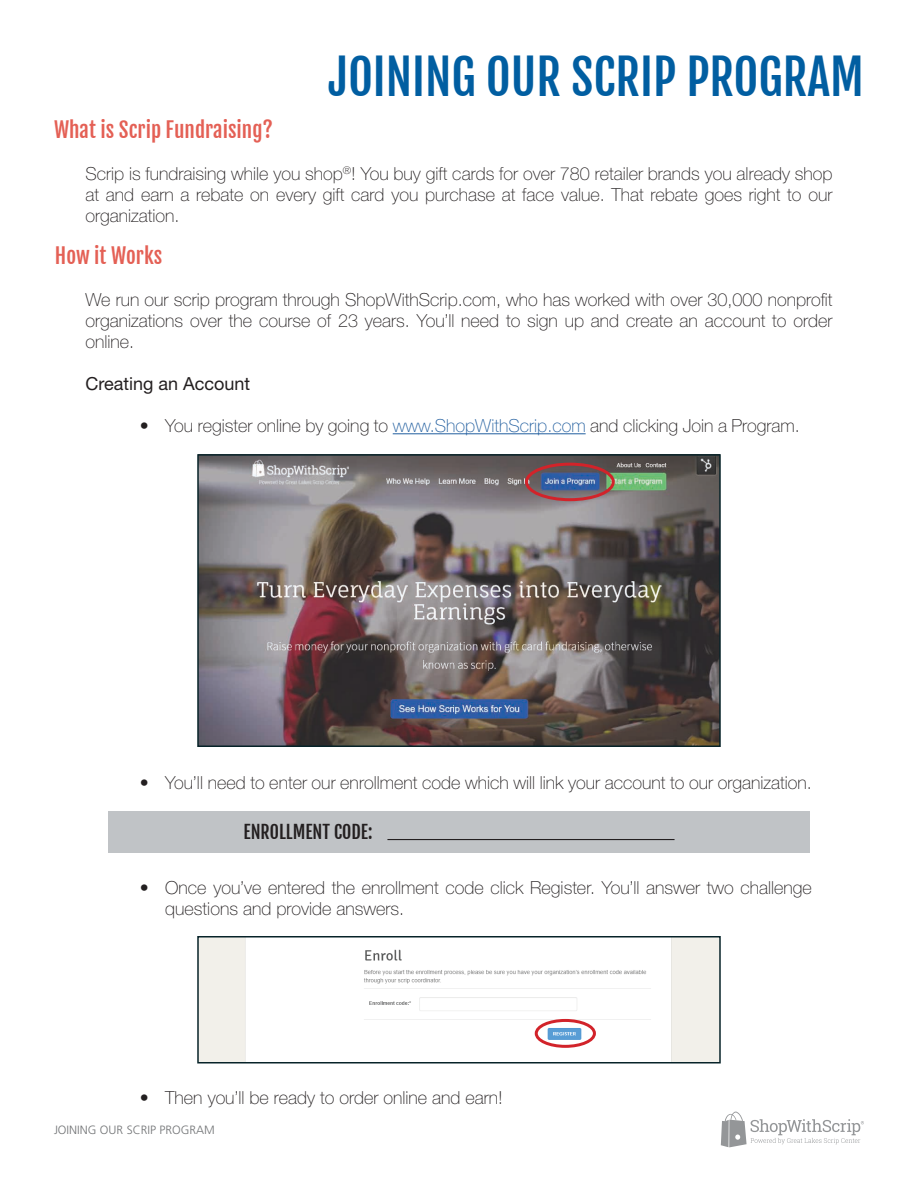
<style>
.page{position:relative;width:918px;height:1188px;background:#fff}
.page>*{position:absolute;margin:0;border:0;box-sizing:border-box;transform-origin:0 0}
.t1{font:48px "Fjalla One";color:#015ea1}
.t2{font:21px "Fjalla One";color:#e46055}
.t3{font:100 18px/21px "Helvetica Neue LT Std";color:#231f20;text-align:justify}
.t4{font:18px "Helvetica Neue LT Std";color:#231f20}
.t5{font:18px "Fjalla One";color:#231f20}
.t6{font:300 12px "Frutiger LT Std";color:#717375}
.s1{color:#215e9f}
</style>
<div class="page">
<hr style="left:393px;top:433px;width:193px;height:1px;background:#215e9f">
<div style="left:108px;top:811px;width:702px;height:42px;background:#c0c3c6"></div>
<hr style="left:387px;top:839px;width:288px;height:1px;background:#231f20">
<img style="left:200px;top:939px;width:518px;height:122px">
<div style="left:535px;top:1019px;width:61px;height:29px;border:3px solid #d2232a;border-radius:50%"></div>
<div style="left:197px;top:936px;width:524px;height:128px;border:2px solid #072329"></div>
<img style="left:200px;top:457px;width:518px;height:287px">
<div style="left:197px;top:454px;width:524px;height:293px;border:2px solid #072329"></div>
<div style="left:525px;top:463px;width:90px;height:38px;border:3px solid #d2232a;border-radius:50%"></div>
<svg style="left:721px;top:1111px;width:143px;height:36px"></svg>
<h1 class="t1" style="left:328px;top:48px;width:537px">JOINING OUR SCRIP PROGRAM</h1>
<p class="t2" style="left:54px;top:117px;width:221px">What is Scrip Fundraising?</p>
<p class="t3" style="left:85px;top:163px;width:749px">Scrip is fundraising while you shop<sup>®</sup>! You buy gift cards for over 780 retailer brands you already shop at and earn a rebate on every gift card you purchase at face value. That rebate goes right to our organization.</p>
<p class="t2" style="left:55px;top:243px;width:109px">How it Works</p>
<p class="t3" style="left:86px;top:289px;width:749px">We run our scrip program through ShopWithScrip.com, who has worked with over 30,000 nonprofit organizations over the course of 23 years. You’ll need to sign up and create an account to order online.</p>
<p class="t4" style="left:86px;top:373px;width:166px">Creating an Account</p>
<p class="t3" style="left:140px;top:415px;width:662px">• You register online by going to <span class="s1">www.ShopWithScrip.com</span> and clicking Join a Program.</p>
<p class="t3" style="left:140px;top:772px;width:674px">• You’ll need to enter our enrollment code which will link your account to our organization.</p>
<p class="t3" style="left:140px;top:877px;width:10px">•</p>
<p class="t5" style="left:243px;top:821px;width:130px">ENROLLMENT CODE:</p>
<p class="t3" style="left:165px;top:877px;width:648px">Once you’ve entered the enrollment code click Register. You’ll answer two challenge questions and provide answers.</p>
<p class="t3" style="left:140px;top:1087px;width:365px">• Then you’ll be ready to order online and earn!</p>
<p class="t6" style="left:54px;top:1123px;width:162px">JOINING OUR SCRIP PROGRAM</p>
</div>
